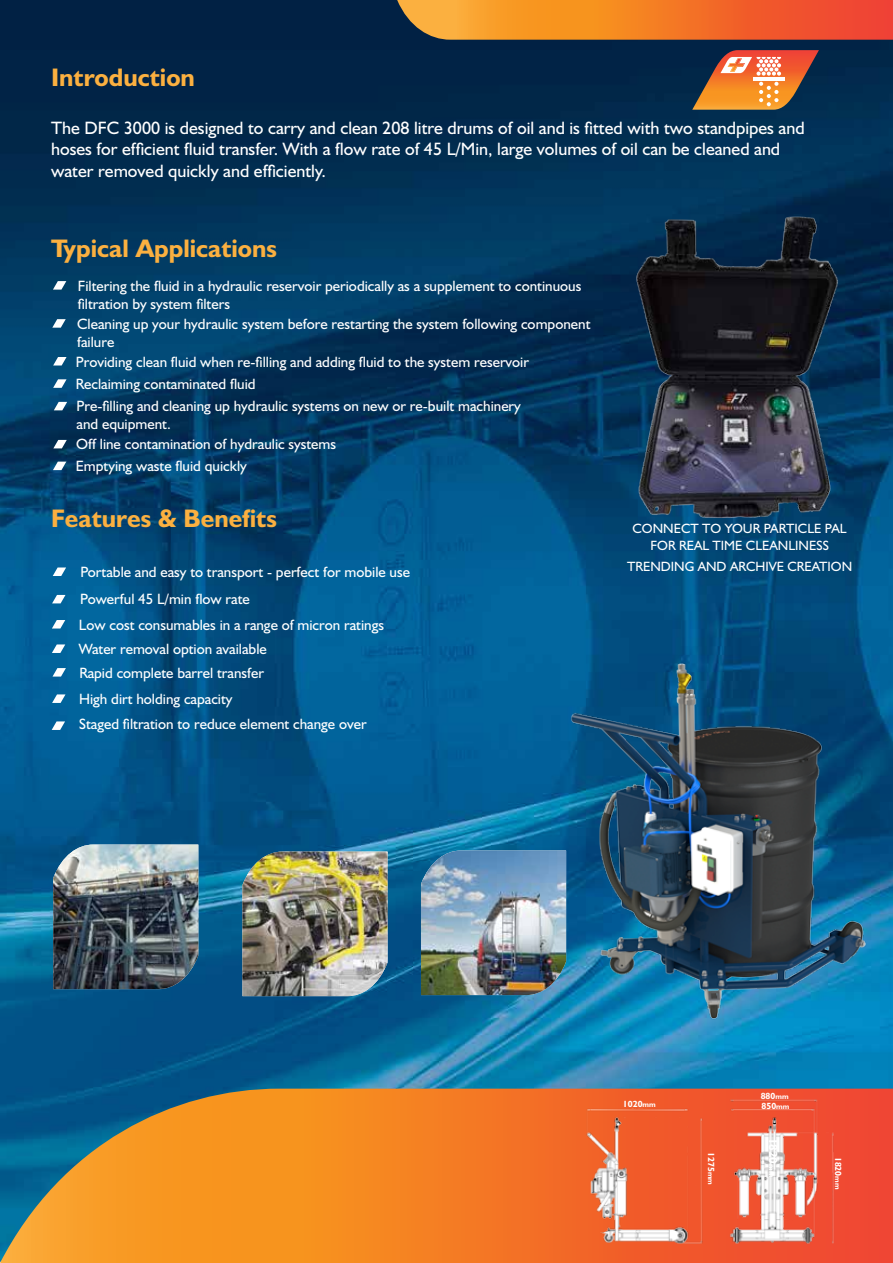
<style>
.page{position:relative;width:893px;height:1263px;background:#fff}
.page>*{position:absolute;margin:0;border:0;box-sizing:border-box;transform-origin:0 0}
.t1{font:700 25.5px "Humanist 521 BT";color:#fbb040}
.t2{font:18px/21.6px "Humanist 521 BT";color:#fff}
.t3{font:15px/18px "Humanist 521 BT";color:#fff}
.t4{font:13.5px/16.2px "Humanist 521 BT";color:#fff;text-align:center}
.t5{font:700 12px "Humanist 521 BT";color:#fff}
.t6{font:700 9px/10.1px "Humanist 521 BT";color:#fff}
.s1{font-size:7.5px}
</style>
<div class="page">
<img style="left:0;top:0;width:893px;height:1089px">
<img style="left:636px;top:203px;width:206px;height:314px">
<svg style="left:397px;top:0;width:496px;height:40px;background:#ea762b"></svg>
<svg style="left:692px;top:50px;width:127px;height:60px;background:#b16f49"></svg>
<svg style="left:53px;top:281px;width:13px;height:9px"></svg>
<svg style="left:52px;top:319px;width:14px;height:9px"></svg>
<svg style="left:53px;top:357px;width:14px;height:8px"></svg>
<svg style="left:53px;top:379px;width:14px;height:9px"></svg>
<svg style="left:54px;top:402px;width:13px;height:8px"></svg>
<svg style="left:53px;top:440px;width:14px;height:8px"></svg>
<svg style="left:53px;top:462px;width:13px;height:8px"></svg>
<svg style="left:53px;top:567px;width:13px;height:9px"></svg>
<svg style="left:52px;top:595px;width:14px;height:8px"></svg>
<svg style="left:52px;top:620px;width:13px;height:8px"></svg>
<svg style="left:52px;top:644px;width:13px;height:9px"></svg>
<svg style="left:53px;top:668px;width:13px;height:8px"></svg>
<svg style="left:52px;top:694px;width:14px;height:9px"></svg>
<svg style="left:52px;top:721px;width:13px;height:9px"></svg>
<img style="left:559px;top:640px;width:313px;height:389px">
<svg style="left:0;top:1089px;width:893px;height:174px;background:#d87b31"></svg>
<img style="left:581px;top:1098px;width:259px;height:147px">
<img style="left:53px;top:844px;width:145px;height:145px">
<img style="left:242px;top:851px;width:145px;height:145px">
<img style="left:421px;top:850px;width:145px;height:145px">
<h1 class="t1" style="left:51px;top:62px;width:145px">Introduction</h1>
<p class="t2" style="left:51px;top:117px;width:755px">The DFC 3000 is designed to carry and clean 208 litre drums of oil and is fitted with two standpipes and hoses for efficient fluid transfer. With a flow rate of 45 L/Min, large volumes of oil can be cleaned and water removed quickly and efficiently.</p>
<h1 class="t1" style="left:51px;top:232px;width:228px">Typical Applications</h1>
<p class="t3" style="left:78px;top:276px;width:505px">Filtering the fluid in a hydraulic reservoir periodically as a supplement to continuous filtration by system filters</p>
<p class="t3" style="left:77px;top:314px;width:515px">Cleaning up your hydraulic system before restarting the system following component failure</p>
<p class="t3" style="left:76px;top:350px;width:455px;line-height:22.5px">Providing clean fluid when re-filling and adding fluid to the system reservoir<br>Reclaiming contaminated fluid<br>Pre-filling and cleaning up hydraulic systems on new or re-built machinery</p>
<p class="t3" style="left:76px;top:414px;width:262px;line-height:20.1px">and equipment.<br>Off line contamination of hydraulic systems</p>
<p class="t3" style="left:76px;top:457px;width:173px">Emptying waste fluid quickly</p>
<h1 class="t1" style="left:51px;top:502px;width:227px">Features &amp; Benefits</h1>
<p class="t3" style="left:80px;top:558px;width:331px;line-height:27.5px">Portable and easy to transport - perfect for mobile use<br>Powerful 45 L/min flow rate</p>
<p class="t3" style="left:79px;top:612px;width:307px;line-height:24px">Low cost consumables in a range of micron ratings<br>Water removal option available<br>Rapid complete barrel transfer</p>
<p class="t3" style="left:79px;top:686px;width:289px;line-height:25.3px">High dirt holding capacity<br>Staged filtration to reduce element change over</p>
<p class="t4" style="left:633px;top:520px;width:216px">CONNECT TO YOUR PARTICLE PAL<br>FOR REAL TIME CLEANLINeSS</p>
<p class="t4" style="left:627px;top:558px;width:227px">TRENDING AND ARCHIVE CREATION</p>
<p class="t6" style="left:623px;top:1099px;width:34px">1020<span class="s1">mm</span></p>
<p class="t6" style="left:761px;top:1091px;width:30px">880<span class="s1">mm<br></span>850<span class="s1">mm</span></p>
<p class="t5" style="left:781px;top:1138px;width:41px;rotate:90deg">1820<span class="s1">mm</span></p>
<p class="t6" style="left:716px;top:1152px;width:34px;rotate:90deg">1275<span class="s1">mm</span></p>
<p class="t6" style="left:843px;top:1157px;width:34px;rotate:90deg">1820<span class="s1">mm</span></p>
</div>
